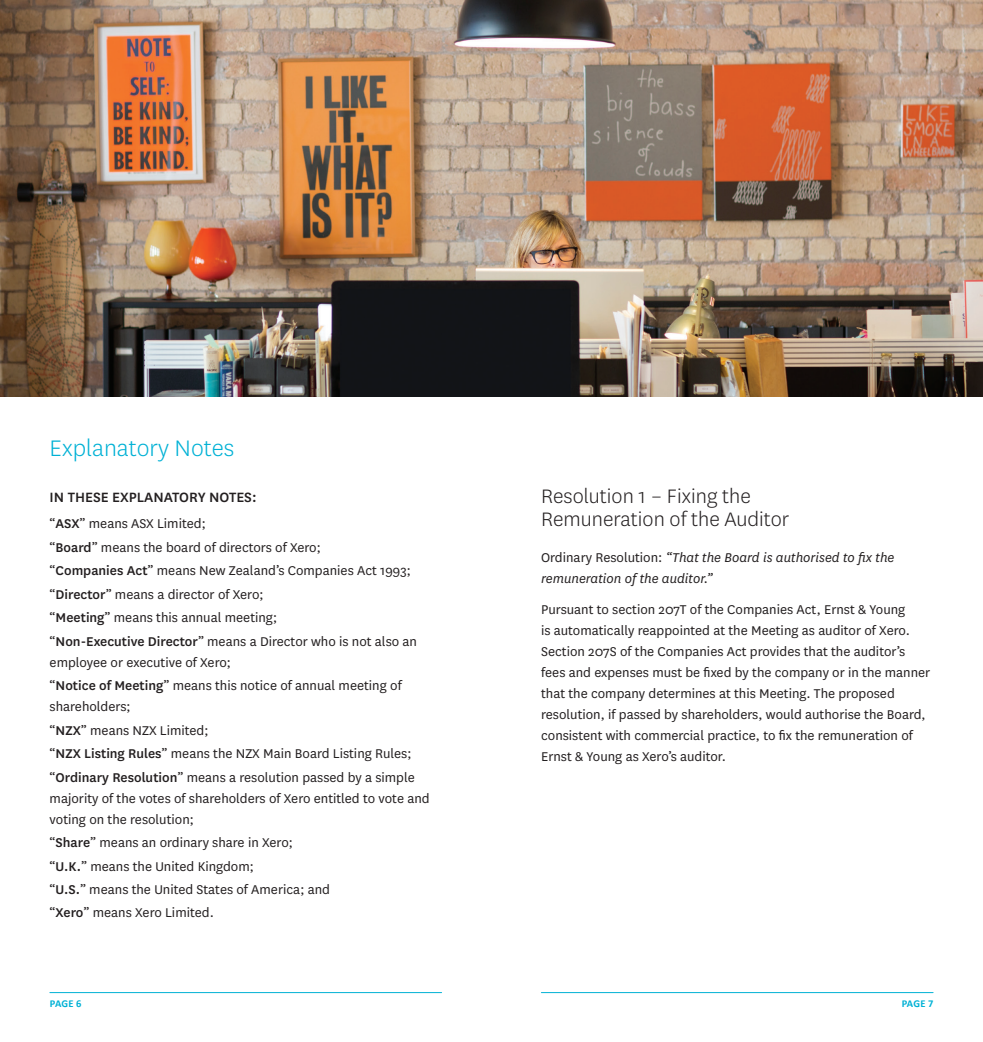
<style>
.page{position:relative;width:983px;height:1042px;background:#fff}
.page>*{position:absolute;margin:0;border:0;box-sizing:border-box;transform-origin:0 0}
.t1{font:300 26.25px "National";color:#00b1d5}
.t2{font:300 22.75px/22.8px "National";color:#231f20}
.t3{font:500 15.75px "National";color:#231f20}
.t4{font:14.88px/23.4px "National";color:#231f20}
.t5{font:italic 14.88px/21px "National";color:#231f20}
.t6{font:700 10.5px "Calibri";letter-spacing:.015em;color:#00b1d5}
.s1{font-weight:500}
.s2{font-style:normal}
</style>
<div class="page">
<hr style="left:541px;top:992px;width:391px;height:1px;background:#00b1d5">
<hr style="left:50px;top:992px;width:391px;height:1px;background:#00b1d5">
<img style="left:0;top:0;width:982px;height:397px">
<h1 class="t1" style="left:50px;top:432px;width:186px">Explanatory Notes</h1>
<p class="t3" style="left:50px;top:486px;width:208px">IN THESE EXPLANATORY NOTES:</p>
<p class="t4" style="left:50px;top:511px;width:369px">“<span class="s1">ASX</span>” means ASX Limited;<br>“<span class="s1">Board</span>” means the board of directors of Xero;<br>“<span class="s1">Companies Act</span>” means New Zealand’s Companies Act 1993; “<span class="s1">Director</span>” means a director of Xero;<br>“<span class="s1">Meeting</span>” means this annual meeting;<br>“<span class="s1">Non-Executive Director</span>” means a Director who is not also an</p>
<p class="t4" style="left:50px;top:649px;width:353px">employee or executive of Xero;<br>“<span class="s1">Notice of Meeting</span>” means this notice of annual meeting of</p>
<p class="t4" style="left:50px;top:694px;width:366px">shareholders;<br>“<span class="s1">NZX</span>” means NZX Limited;<br>“<span class="s1">NZX Listing Rules</span>” means the NZX Main Board Listing Rules; “<span class="s1">Ordinary Resolution</span>” means a resolution passed by a simple</p>
<p class="t4" style="left:50px;top:787px;width:381px;line-height:21px">majority of the votes of shareholders of Xero entitled to vote and voting on the resolution;</p>
<p class="t4" style="left:50px;top:830px;width:282px">“<span class="s1">Share</span>” means an ordinary share in Xero; “<span class="s1">U.K.</span>” means the United Kingdom;<br>“<span class="s1">U.S.</span>” means the United States of America; and “<span class="s1">Xero</span>” means Xero Limited.</p>
<h2 class="t2" style="left:541px;top:484px;width:250px">Resolution 1 – Fixing the<br>Remuneration of the Auditor</h2>
<p class="t5" style="left:541px;top:546px;width:354px"><span class="s2">Ordinary Resolution:</span> “That the Board is authorised to fix the remuneration of the auditor.”</p>
<p class="t4" style="left:541px;top:598px;width:390px;line-height:21px">Pursuant to section 207T of the Companies Act, Ernst &amp; Young<br>is automatically reappointed at the Meeting as auditor of Xero.<br>Section 207S of the Companies Act provides that the auditor’s fees and expenses must be fixed by the company or in the manner that the company determines at this Meeting. The proposed resolution, if passed by shareholders, would authorise the Board, consistent with commercial practice, to fix the remuneration of Ernst &amp; Young as Xero’s auditor.</p>
<p class="t6" style="left:50px;top:997px;width:33px">PAGE 6</p>
<p class="t6" style="left:901px;top:997px;width:33px">PAGE 7</p>
</div>
